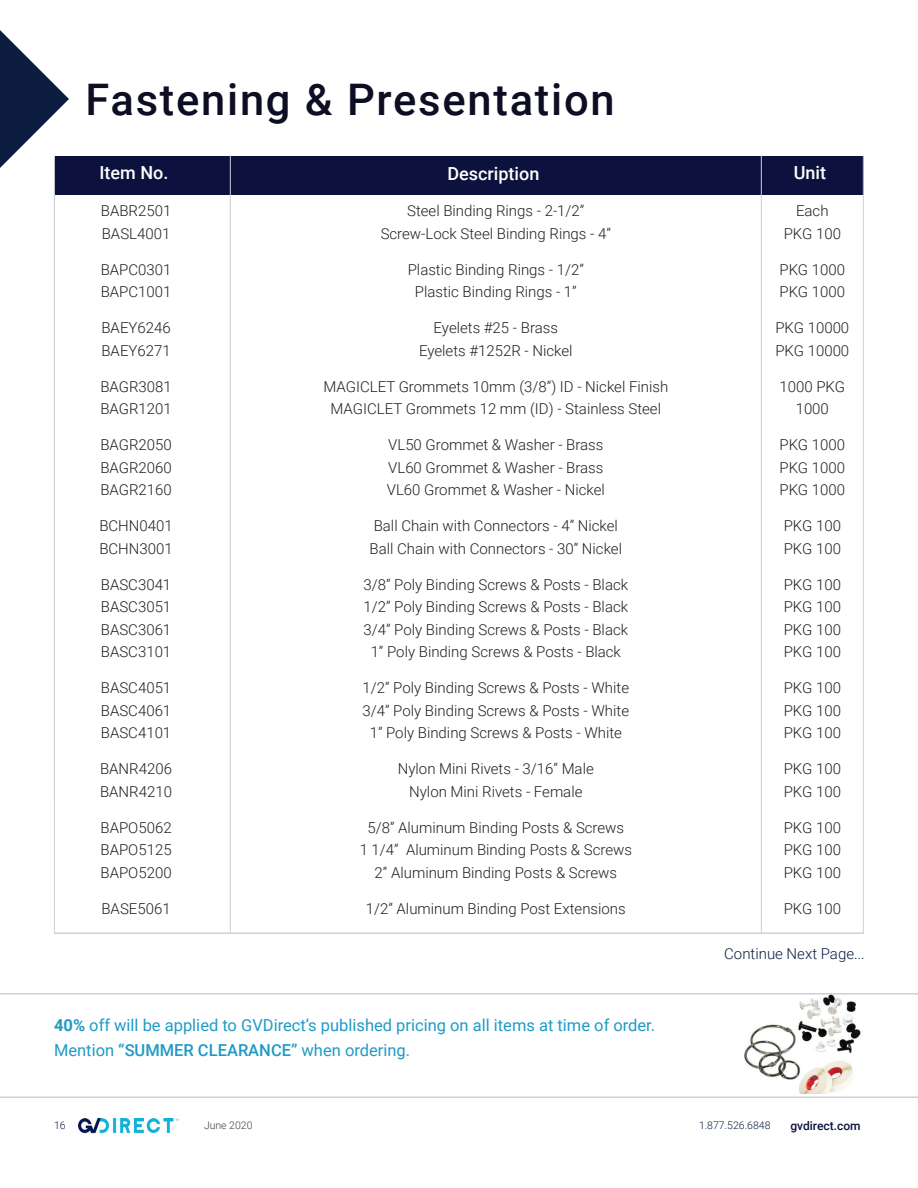
<style>
.page{position:relative;width:918px;height:1188px;background:#fff}
.page>*{position:absolute;margin:0;border:0;box-sizing:border-box;transform-origin:0 0}
.t1{font:500 43.5px "Roboto";letter-spacing:.04em;color:#0d0d23}
.t2{font:500 18px "Roboto";color:#fff}
.t3{font:16.5px/25.5px "Roboto";color:#209ac6}
.t4{font:300 15px/22.5px "Roboto";color:#231f20}
.t5{font:300 15px "Roboto";color:#0c1d41}
.t6{font:500 12px "Roboto";color:#0c113e}
.t7{font:300 10.5px "Roboto";color:#0c1d41}
.t8{font:300 10.5px "Roboto";color:#3e3e3f}
.s1{font-weight:700}
.s2{font-weight:500}
</style>
<div class="page">
<img style="left:744px;top:995px;width:117px;height:99px">
<img style="left:79px;top:1119px;width:100px;height:15px">
<hr style="left:0;top:1096px;width:918px;height:2px;background:#cfd0d2">
<svg style="left:0;top:30px;width:69px;height:138px"></svg>
<hr style="left:0;top:993px;width:918px;height:2px;background:#cfd0d2">
<div style="left:54px;top:156px;width:810px;height:38px;background:#0c113e"></div>
<hr style="left:230px;top:156px;width:1px;height:778px;background:#cfd0d2">
<hr style="left:863px;top:156px;width:1px;height:778px;background:#cfd0d2">
<hr style="left:54px;top:932px;width:810px;height:2px;background:#cfd0d2">
<hr style="left:761px;top:156px;width:1px;height:778px;background:#cfd0d2">
<hr style="left:54px;top:156px;width:1px;height:778px;background:#cfd0d2">
<h1 class="t1" style="left:86px;top:69px;width:531px">Fastening &amp; Presentation</h1>
<p class="t2" style="left:100px;top:160px;width:70px">Item No.</p>
<p class="t2" style="left:447px;top:161px;width:94px">Description</p>
<p class="t2" style="left:794px;top:160px;width:34px">Unit</p>
<p class="t4" style="left:381px;top:199px;width:232px;text-align:center">Steel Binding Rings - 2-1/2”<br>Screw-Lock Steel Binding Rings - 4”</p>
<p class="t4" style="left:408px;top:258px;width:178px;text-align:center">Plastic Binding Rings - 1/2”<br>Plastic Binding Rings - 1”</p>
<p class="t4" style="left:419px;top:316px;width:155px;text-align:center">Eyelets #25 - Brass<br>Eyelets #1252R - Nickel</p>
<p class="t4" style="left:323px;top:375px;width:346px;text-align:center">MAGICLET Grommets 10mm (3/8”) ID - Nickel Finish<br>MAGICLET Grommets 12 mm (ID) - Stainless Steel</p>
<p class="t4" style="left:387px;top:433px;width:220px;text-align:justify">VL50 Grommet &amp; Washer - Brass VL60 Grommet &amp; Washer - Brass VL60 Grommet &amp; Washer - Nickel</p>
<p class="t4" style="left:370px;top:514px;width:254px">Ball Chain with Connectors - 4” Nickel<br>Ball Chain with Connectors - 30” Nickel</p>
<p class="t4" style="left:364px;top:573px;width:266px;text-align:center">3/8” Poly Binding Screws &amp; Posts - Black 1/2” Poly Binding Screws &amp; Posts - Black 3/4” Poly Binding Screws &amp; Posts - Black 1” Poly Binding Screws &amp; Posts - Black</p>
<p class="t4" style="left:363px;top:676px;width:268px;text-align:center">1/2” Poly Binding Screws &amp; Posts - White<br>3/4” Poly Binding Screws &amp; Posts - White<br>1” Poly Binding Screws &amp; Posts - White</p>
<p class="t4" style="left:398px;top:757px;width:197px;text-align:center">Nylon Mini Rivets - 3/16” Male<br>Nylon Mini Rivets - Female</p>
<p class="t4" style="left:360px;top:816px;width:274px;text-align:center">5/8” Aluminum Binding Posts &amp; Screws<br>1 1/4” Aluminum Binding Posts &amp; Screws<br>2” Aluminum Binding Posts &amp; Screws</p>
<p class="t4" style="left:366px;top:897px;width:261px">1/2” Aluminum Binding Post Extensions</p>
<p class="t4" style="left:784px;top:199px;width:59px;text-align:center">Each<br>PKG 100</p>
<p class="t4" style="left:780px;top:258px;width:67px">PKG 1000<br>PKG 1000</p>
<p class="t4" style="left:775px;top:316px;width:75px">PKG 10000<br>PKG 10000</p>
<p class="t4" style="left:780px;top:375px;width:67px;text-align:center">1000 PKG<br>1000</p>
<p class="t4" style="left:780px;top:433px;width:67px;text-align:justify">PKG 1000<br>PKG 1000<br>PKG 1000</p>
<p class="t4" style="left:784px;top:514px;width:59px">PKG 100<br>PKG 100</p>
<p class="t4" style="left:784px;top:573px;width:59px;text-align:justify">PKG 100<br>PKG 100<br>PKG 100<br>PKG 100</p>
<p class="t4" style="left:784px;top:676px;width:59px;text-align:justify">PKG 100<br>PKG 100<br>PKG 100</p>
<p class="t4" style="left:784px;top:757px;width:59px">PKG 100<br>PKG 100</p>
<p class="t4" style="left:784px;top:816px;width:59px;text-align:justify">PKG 100<br>PKG 100<br>PKG 100</p>
<p class="t4" style="left:784px;top:897px;width:59px">PKG 100</p>
<p class="t5" style="left:724px;top:943px;width:142px">Continue Next Page...</p>
<p class="t4" style="left:101px;top:199px;width:72px">BABR2501<br>BASL4001</p>
<p class="t4" style="left:101px;top:258px;width:72px">BAPC0301<br>BAPC1001</p>
<p class="t4" style="left:101px;top:316px;width:71px">BAEY6246<br>BAEY6271</p>
<p class="t4" style="left:100px;top:375px;width:73px">BAGR3081<br>BAGR1201</p>
<p class="t4" style="left:100px;top:433px;width:73px;text-align:justify">BAGR2050<br>BAGR2060<br>BAGR2160</p>
<p class="t4" style="left:99px;top:514px;width:75px">BCHN0401<br>BCHN3001</p>
<p class="t4" style="left:101px;top:573px;width:72px;text-align:justify">BASC3041<br>BASC3051<br>BASC3061<br>BASC3101</p>
<p class="t4" style="left:101px;top:676px;width:72px;text-align:justify">BASC4051<br>BASC4061<br>BASC4101</p>
<p class="t4" style="left:100px;top:757px;width:73px">BANR4206<br>BANR4210</p>
<p class="t4" style="left:100px;top:816px;width:73px;text-align:justify">BAPO5062<br>BAPO5125<br>BAPO5200</p>
<p class="t4" style="left:101px;top:897px;width:71px">BASE5061</p>
<p class="t3" style="left:54px;top:1012px;width:603px"><span class="s1">40%</span> off will be applied to GVDirect’s published pricing on all items at time of order.<br>Mention <span class="s2">“SUMMER CLEARANCE”</span> when ordering.</p>
<p class="t7" style="left:54px;top:1118px;width:13px">16</p>
<p class="t8" style="left:204px;top:1118px;width:50px">June 2020</p>
<p class="t7" style="left:699px;top:1118px;width:73px">1.877.526.6848</p>
<p class="t6" style="left:790px;top:1117px;width:72px">gvdirect.com</p>
</div>
